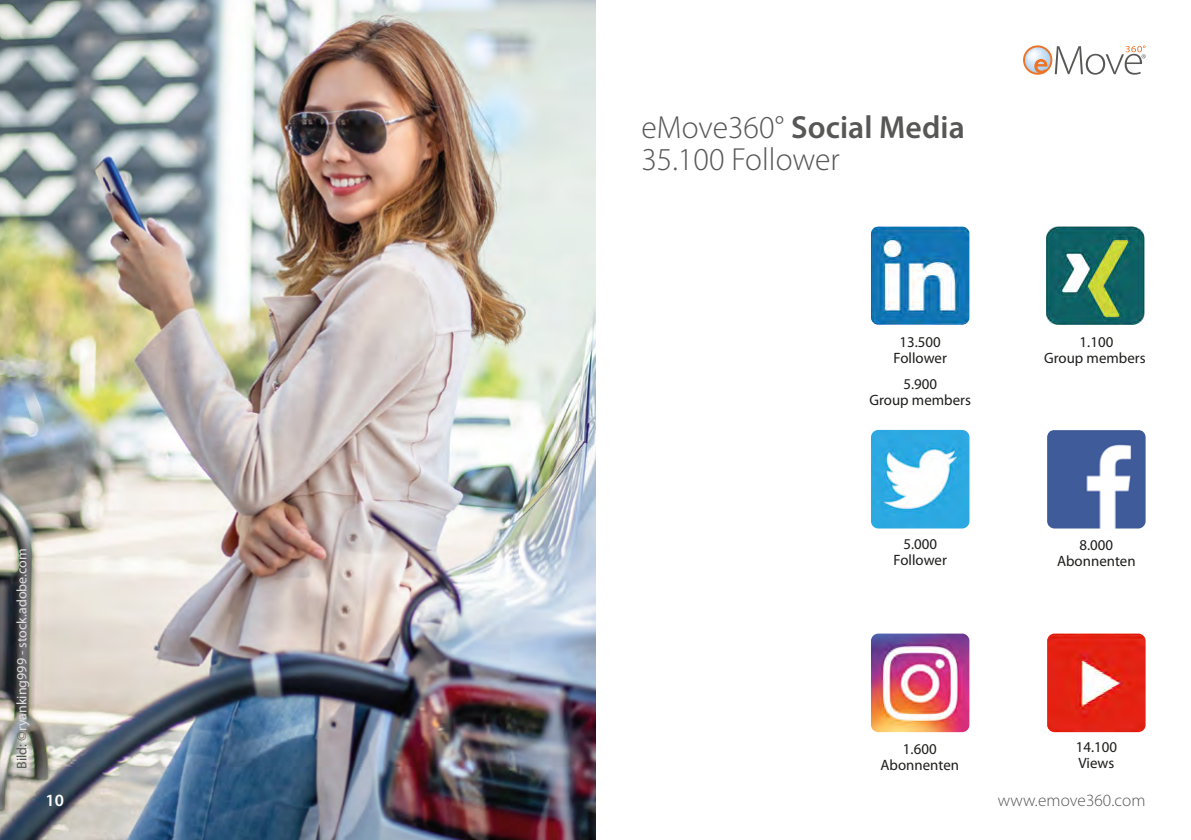
<style>
.page{position:relative;width:1191px;height:840px;background:#fff}
.page>*{position:absolute;margin:0;border:0;box-sizing:border-box;transform-origin:0 0}
.t1{font:300 32px/32px "Myriad Pro";color:#575756}
.t2{font:300 17.2px "Myriad Pro";letter-spacing:.005em;color:#575756}
.t3{font:600 17.2px "Myriad Pro";color:#fff}
.t4{font:15px/16px "Myriad Pro";color:#1d1d1b;text-align:center}
.t5{font:14px "Myriad Pro";color:#e0e0df}
.s1{color:#575756}
.s2{font-weight:600}
</style>
<div class="page">
<svg style="left:1023px;top:45px;width:122px;height:30px"></svg>
<img style="left:0;top:0;width:595px;height:839px">
<img style="left:871px;top:429px;width:98px;height:99px">
<img style="left:1047px;top:430px;width:98px;height:98px">
<img style="left:871px;top:226px;width:98px;height:98px">
<img style="left:1046px;top:226px;width:98px;height:98px">
<img style="left:1047px;top:633px;width:98px;height:98px">
<img style="left:871px;top:633px;width:98px;height:98px">
<p class="t5" style="left:13px;top:768px;width:222px;rotate:-90deg"><span class="s1">Bild: ©</span>ryanking999 - stock.adobe.com</p>
<p class="t3" style="left:45px;top:788px;width:20px">10</p>
<h1 class="t1" style="left:641px;top:111px;width:325px">eMove360° <span class="s2">Social Media<br></span>35.100 Follower</h1>
<p class="t4" style="left:893px;top:333px;width:55px">13.500<br>Follower</p>
<p class="t4" style="left:869px;top:375px;width:103px">5.900<br>Group members</p>
<p class="t4" style="left:1044px;top:333px;width:103px">1.100<br>Group members</p>
<p class="t4" style="left:893px;top:535px;width:55px">5.000<br>Follower</p>
<p class="t4" style="left:1057px;top:536px;width:80px">8.000<br>Abonnenten</p>
<p class="t4" style="left:903px;top:740px;width:35px">1.600</p>
<p class="t4" style="left:880px;top:756px;width:80px">Abonnenten</p>
<p class="t4" style="left:1075px;top:738px;width:43px;text-align:left">14.100<br>Views</p>
<p class="t2" style="left:997px;top:789px;width:149px">www.emove360.com</p>
</div>
